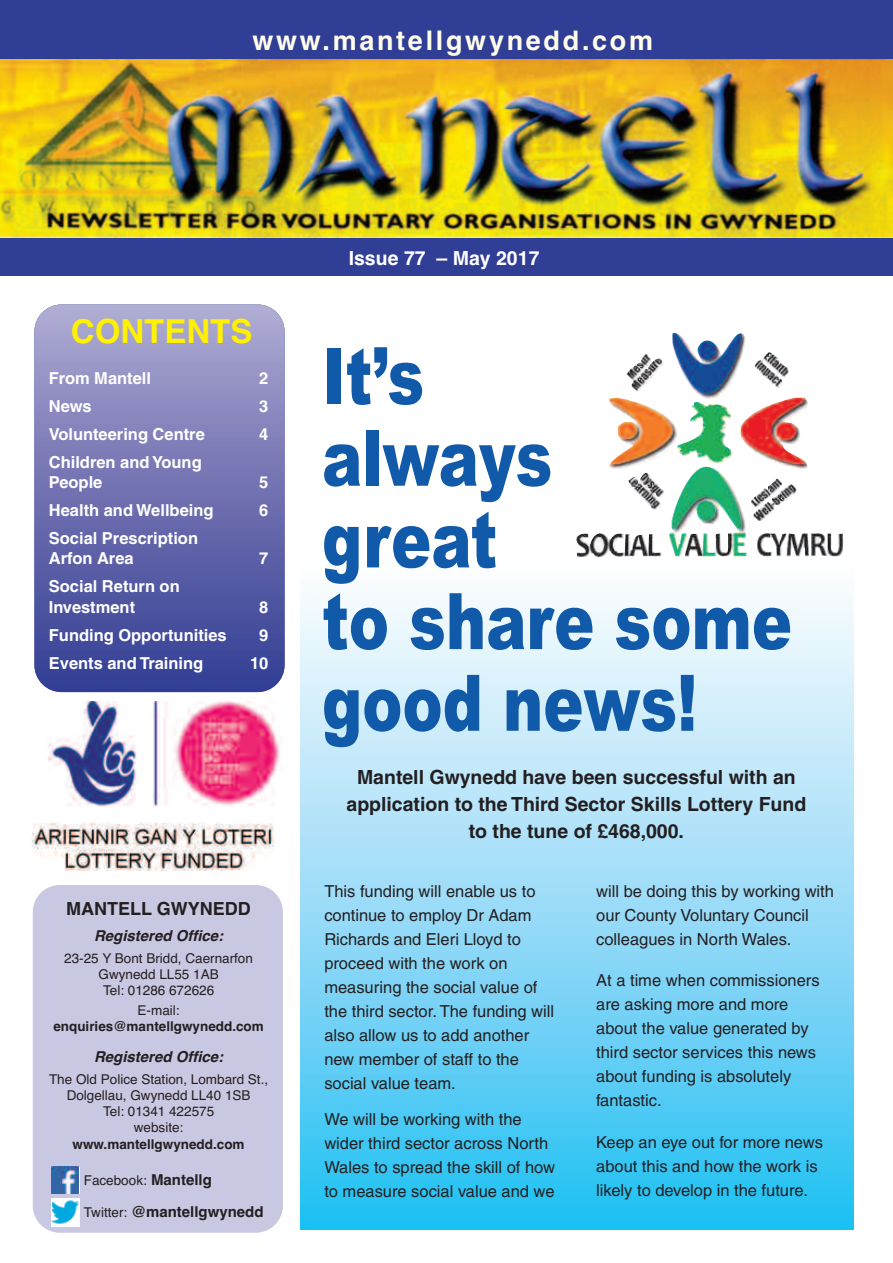
<style>
.page{position:relative;width:893px;height:1263px;background:#fff}
.page>*{position:absolute;margin:0;border:0;box-sizing:border-box;transform-origin:0 0}
.t1{font:900 78px/81.6px "Arial";color:#115aa9;scale:.77 1}
.t2{font:700 33px "Helvetica";color:#fff101}
.t3{font:700 27px "Helvetica";letter-spacing:.1em;color:#fffde9}
.t4{font:700 19.5px/27px "W Helv";color:#231f20;text-align:center}
.t5{font:700 19.5px "Helvetica";color:#fff}
.t6{font:700 18px "Helvetica";color:#231f20}
.t7{font:16.5px/24px "W Hel Plain";color:#231f20}
.t8{font:700 16.5px/20.4px "W Helv";color:#fff}
.t9{font:italic 700 15px "Helvetica";color:#231f20}
.t10{font:700 15px "Helvetica";color:#231f20}
.t11{font:13.5px/16.2px "Helvetica";color:#231f20;text-align:center}
.t12{font:700 13.5px "Helvetica";color:#231f20}
.s1{font-weight:700;font-size:15px}
.s2{font-weight:400;font-size:13.5px}
</style>
<div class="page">
<div style="left:0;top:238px;width:893px;height:38px;background:#303e95"></div>
<div style="left:301px;top:563px;width:552px;height:667px;background:linear-gradient(to bottom,#fffcfe,#27bef2)"></div>
<div style="left:33px;top:885px;width:250px;height:348px;background:#c9c8e2;border-radius:27px"></div>
<div style="left:0;top:0;width:893px;height:59px;background:#303e95"></div>
<img style="left:0;top:59px;width:893px;height:179px">
<div style="left:34px;top:304px;width:251px;height:388px;background:linear-gradient(to bottom,#afa9d1,#313b92);border-radius:27px"></div>
<img style="left:32px;top:702px;width:250px;height:168px">
<img style="left:52px;top:1167px;width:27px;height:26px">
<img style="left:52px;top:1199px;width:27px;height:27px">
<img style="left:576px;top:333px;width:233px;height:224px">
<h3 class="t3" style="left:252px;top:24px;width:402px">www.mantellgwynedd.com</h3>
<h2 class="t2" style="left:71px;top:313px;width:183px">CONTENTS</h2>
<p class="t8" style="left:49px;top:368px;width:104px">From Mantell</p>
<p class="t8" style="left:259px;top:368px;width:11px">2</p>
<p class="t8" style="left:49px;top:396px;width:44px">News</p>
<p class="t8" style="left:259px;top:396px;width:11px">3</p>
<p class="t8" style="left:49px;top:424px;width:157px">Volunteering Centre</p>
<p class="t8" style="left:259px;top:424px;width:11px">4</p>
<p class="t8" style="left:49px;top:452px;width:154px">Children and Young<br>People</p>
<p class="t8" style="left:259px;top:472px;width:11px">5</p>
<p class="t8" style="left:49px;top:500px;width:166px">Health and Wellbeing</p>
<p class="t8" style="left:259px;top:500px;width:11px">6</p>
<p class="t8" style="left:49px;top:528px;width:151px">Social Prescription<br>Arfon Area</p>
<p class="t8" style="left:259px;top:548px;width:11px">7</p>
<p class="t8" style="left:49px;top:576px;width:132px">Social Return on<br>Investment</p>
<p class="t8" style="left:259px;top:597px;width:11px">8</p>
<p class="t8" style="left:49px;top:625px;width:179px">Funding Opportunities</p>
<p class="t8" style="left:259px;top:625px;width:11px">9</p>
<p class="t8" style="left:49px;top:653px;width:156px">Events and Training</p>
<p class="t8" style="left:250px;top:653px;width:20px">10</p>
<p class="t6" style="left:66px;top:898px;width:186px">MANTELL GWYNEDD</p>
<p class="t9" style="left:94px;top:927px;width:131px">Registered Office:</p>
<p class="t11" style="left:64px;top:950px;width:190px">23-25 Y Bont Bridd, Caernarfon<br>Gwynedd LL55 1AB<br>Tel: 01286 672626</p>
<p class="t11" style="left:138px;top:1002px;width:44px">E-mail:</p>
<p class="t12" style="left:53px;top:1018px;width:212px">enquiries@mantellgwynedd.com</p>
<p class="t9" style="left:94px;top:1048px;width:131px">Registered Office:</p>
<p class="t11" style="left:49px;top:1071px;width:221px">The Old Police Station, Lombard St.,<br>Dolgellau, Gwynedd LL40 1SB<br>Tel: 01341 422575<br>website:</p>
<p class="t12" style="left:73px;top:1136px;width:174px">www.mantellgwynedd.com</p>
<p class="t11" style="left:84px;top:1172px;width:130px">Facebook: <span class="s1">Mantellg</span></p>
<p class="t10" style="left:84px;top:1202px;width:181px"><span class="s2">Twitter:</span> @mantellgwynedd</p>
<p class="t5" style="left:349px;top:247px;width:192px">Issue 77 – May 2017</p>
<h1 class="t1" style="left:322px;top:336px;width:612px">It’s<br>always<br>great<br>to share some good news!</h1>
<p class="t4" style="left:347px;top:763px;width:461px">Mantell Gwynedd have been successful with an application to the Third Sector Skills Lottery Fund to the tune of £468,000.</p>
<p class="t7" style="left:324px;top:879px;width:231px">This funding will enable us to continue to employ Dr Adam<br>Richards and Eleri Lloyd to proceed with the work on measuring the social value of the third sector. The funding will also allow us to add another new member of staff to the social value team.</p>
<p class="t7" style="left:324px;top:1107px;width:232px">We will be working with the wider third sector across North<br>Wales to spread the skill of how to measure social value and we</p>
<p class="t7" style="left:596px;top:879px;width:239px">will be doing this by working with our County Voluntary Council colleagues in North Wales.</p>
<p class="t7" style="left:596px;top:968px;width:225px">At a time when commissioners are asking more and more about the value generated by third sector services this news about funding is absolutely fantastic.</p>
<p class="t7" style="left:596px;top:1130px;width:228px">Keep an eye out for more news about this and how the work is likely to develop in the future.</p>
</div>
